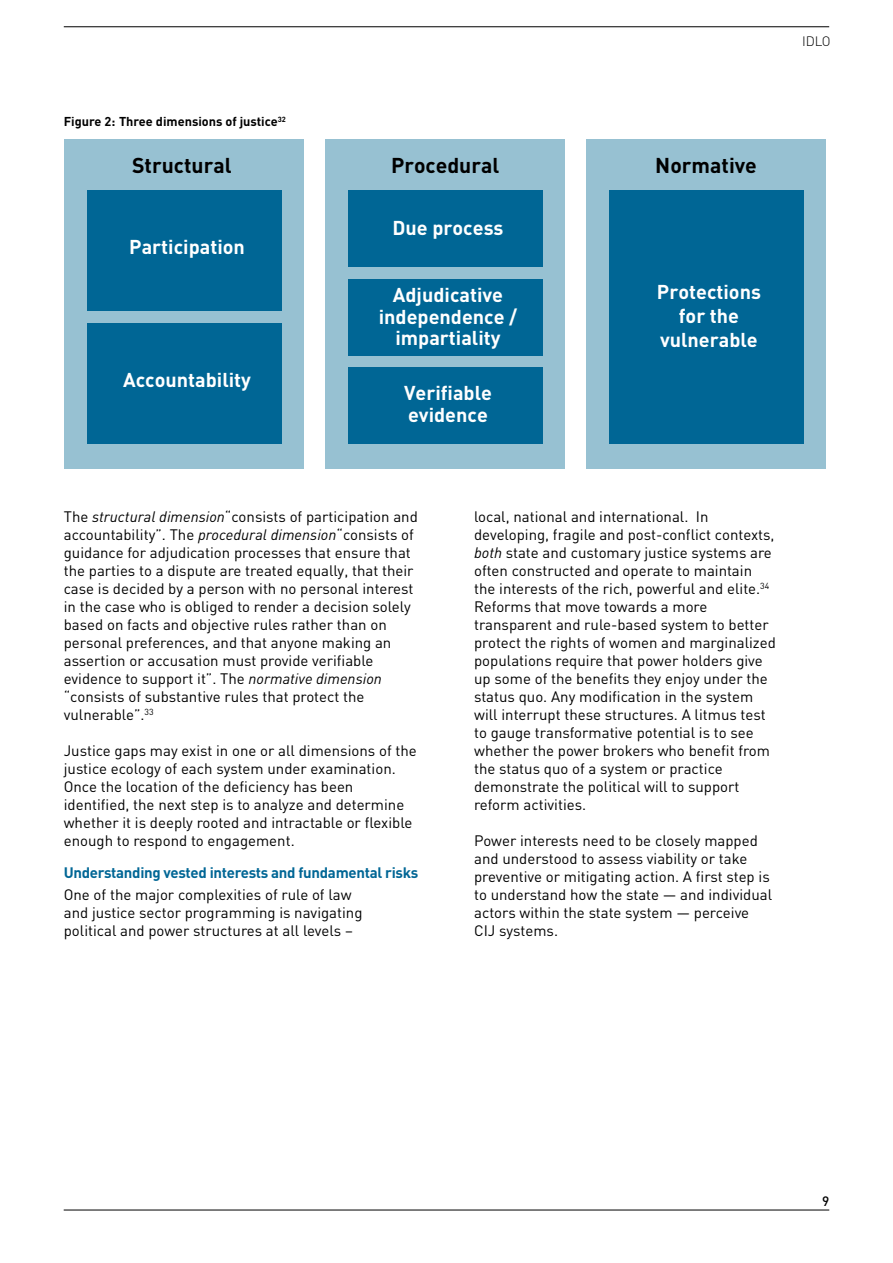
<style>
.page{position:relative;width:893px;height:1263px;background:#fff}
.page>*{position:absolute;margin:0;border:0;box-sizing:border-box;transform-origin:0 0}
.t1{font:700 21.3px "DIN";color:#000}
.t2{font:700 19.8px/21.1px "DIN";color:#fff;text-align:center}
.t3{font:15px/18px "DIN";color:#000}
.t4{font:700 15px "DIN";letter-spacing:-.02em;color:#006695}
.t5{font:300 13.5px "DIN";color:#000}
.t6{font:500 13.5px "DIN";color:#000}
.t7{font:700 12.75px "DIN";color:#000}
.s1{font-style:italic}
</style>
<div class="page">
<hr style="left:64px;top:26px;width:765px;height:1px;background:#000">
<hr style="left:64px;top:1209px;width:765px;height:1px;background:#000">
<div style="left:64px;top:139px;width:240px;height:329px;background:#97c1d2"></div>
<div style="left:325px;top:139px;width:240px;height:329px;background:#97c1d2"></div>
<div style="left:586px;top:139px;width:240px;height:329px;background:#97c1d2"></div>
<div style="left:87px;top:190px;width:194px;height:121px;background:#006695"></div>
<div style="left:609px;top:190px;width:194px;height:254px;background:#006695"></div>
<div style="left:87px;top:324px;width:194px;height:120px;background:#006695"></div>
<div style="left:348px;top:368px;width:194px;height:76px;background:#006695"></div>
<div style="left:348px;top:190px;width:194px;height:76px;background:#006695"></div>
<div style="left:348px;top:279px;width:194px;height:76px;background:#006695"></div>
<p class="t7" style="left:64px;top:113px;width:223px">Figure 2: Three dimensions of justice<sup>32</sup></p>
<h1 class="t1" style="left:132px;top:151px;width:101px">Structural</h1>
<h1 class="t1" style="left:391px;top:151px;width:110px">Procedural</h1>
<h1 class="t1" style="left:655px;top:151px;width:103px">Normative</h1>
<h2 class="t2" style="left:129px;top:236px;width:117px">Participation</h2>
<h2 class="t2" style="left:123px;top:369px;width:129px">Accountability</h2>
<h2 class="t2" style="left:393px;top:216px;width:112px">Due process</h2>
<h2 class="t2" style="left:379px;top:284px;width:140px">Adjudicative independence / impartiality</h2>
<h2 class="t2" style="left:404px;top:382px;width:90px;text-align:left">Verifiable evidence</h2>
<h2 class="t2" style="left:657px;top:278px;width:106px;line-height:24px">Protections for the vulnerable</h2>
<p class="t5" style="left:802px;top:33px;width:30px">IDLO</p>
<p class="t3" style="left:64px;top:507px;width:356px">The <span class="s1">structural dimension</span>“consists of participation and accountability”. The <span class="s1">procedural dimension</span>“consists of guidance for adjudication processes that ensure that the parties to a dispute are treated equally, that their case is decided by a person with no personal interest in the case who is obliged to render a decision solely based on facts and objective rules rather than on personal preferences, and that anyone making an assertion or accusation must provide verifiable evidence to support it”. The <span class="s1">normative dimension </span>“consists of substantive rules that protect the vulnerable”.<sup>33</sup></p>
<p class="t3" style="left:64px;top:741px;width:355px">Justice gaps may exist in one or all dimensions of the justice ecology of each system under examination.<br>Once the location of the deficiency has been identified, the next step is to analyze and determine whether it is deeply rooted and intractable or flexible enough to respond to engagement.</p>
<p class="t4" style="left:64px;top:863px;width:356px">Understanding vested interests and fundamental risks</p>
<p class="t3" style="left:64px;top:885px;width:300px">One of the major complexities of rule of law and justice sector programming is navigating political and power structures at all levels –</p>
<p class="t3" style="left:474px;top:507px;width:303px">local, national and international. In developing, fragile and post-conflict contexts, <span class="s1">both</span> state and customary justice systems are often constructed and operate to maintain the interests of the rich, powerful and elite.<sup>34<br></sup>Reforms that move towards a more transparent and rule-based system to better protect the rights of women and marginalized populations require that power holders give up some of the benefits they enjoy under the status quo. Any modification in the system will interrupt these structures. A litmus test to gauge transformative potential is to see whether the power brokers who benefit from the status quo of a system or practice demonstrate the political will to support reform activities.</p>
<p class="t3" style="left:474px;top:831px;width:299px">Power interests need to be closely mapped and understood to assess viability or take preventive or mitigating action. A first step is to understand how the state — and individual actors within the state system — perceive CIJ systems.</p>
<p class="t6" style="left:822px;top:1192px;width:9px">9</p>
</div>
